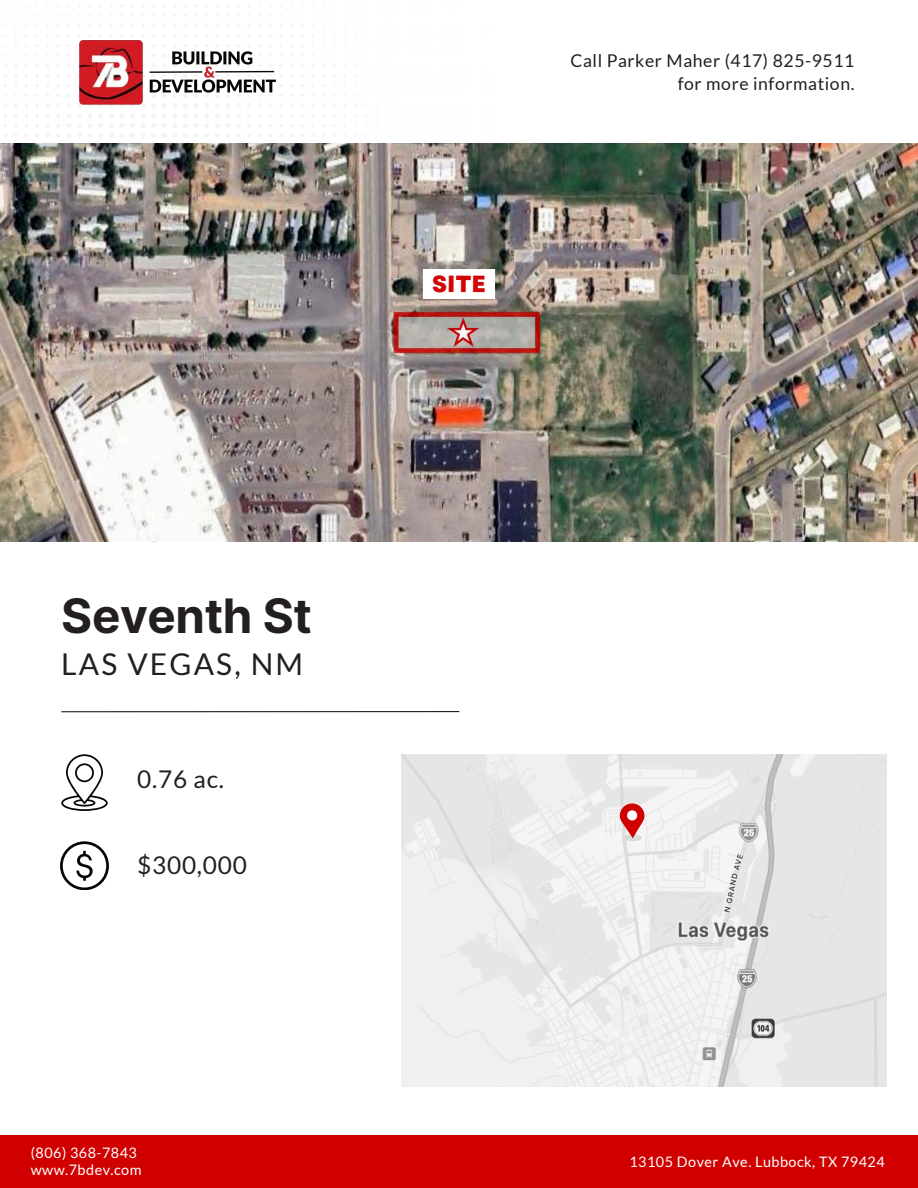
<style>
.page{position:relative;width:918px;height:1188px;background:#fff}
.page>*{position:absolute;margin:0;border:0;box-sizing:border-box;transform-origin:0 0}
.t1{font:700 47.55px "Inter";letter-spacing:-.005em;color:#231f20}
.t2{font:30px "Lato";letter-spacing:.07em;color:#231f20}
.t3{font:24.45px "Lato";letter-spacing:.035em;color:#231f20}
.t4{font:800 23.4px "Garet";color:#d10505}
.t5{font:17.55px/22.5px "Lato";letter-spacing:.035em;color:#231f20;text-align:right}
.t6{font:14.4px "Lato";letter-spacing:.035em;color:#fff}
</style>
<div class="page">
<img style="left:77px;top:40px;width:199px;height:68px">
<hr style="left:61px;top:711px;width:398px;height:1px;background:#231f20">
<img style="left:0;top:143px;width:918px;height:398px">
<svg style="left:61px;top:754px;width:46px;height:57px"></svg>
<div style="left:0;top:1135px;width:918px;height:53px;background:#d10000"></div>
<img style="left:402px;top:754px;width:485px;height:332px">
<svg style="left:620px;top:803px;width:24px;height:38px"></svg>
<div style="left:422px;top:269px;width:74px;height:30px;background:#fff"></div>
<svg style="left:60px;top:841px;width:48px;height:49px"></svg>
<p class="t1" style="left:61px;top:587px;width:252px">Seventh St</p>
<h1 class="t2" style="left:61px;top:645px;width:243px">LAS VEGAS, NM</h1>
<h2 class="t3" style="left:137px;top:764px;width:88px">0.76 ac.</h2>
<h4 class="t3" style="left:137px;top:850px;width:111px">$300,000</h4>
<p class="t6" style="left:31px;top:1144px;width:108px">(806) 368-7843</p>
<p class="t6" style="left:31px;top:1161px;width:112px">www.7bdev.com</p>
<p class="t4" style="left:432px;top:267px;width:55px">SITE</p>
<h3 class="t5" style="left:570px;top:49px;width:285px">Call Parker Maher (417) 825-9511 for more information.</h3>
<p class="t6" style="left:629px;top:1152px;width:257px">13105 Dover Ave. Lubbock, TX 79424</p>
</div>
